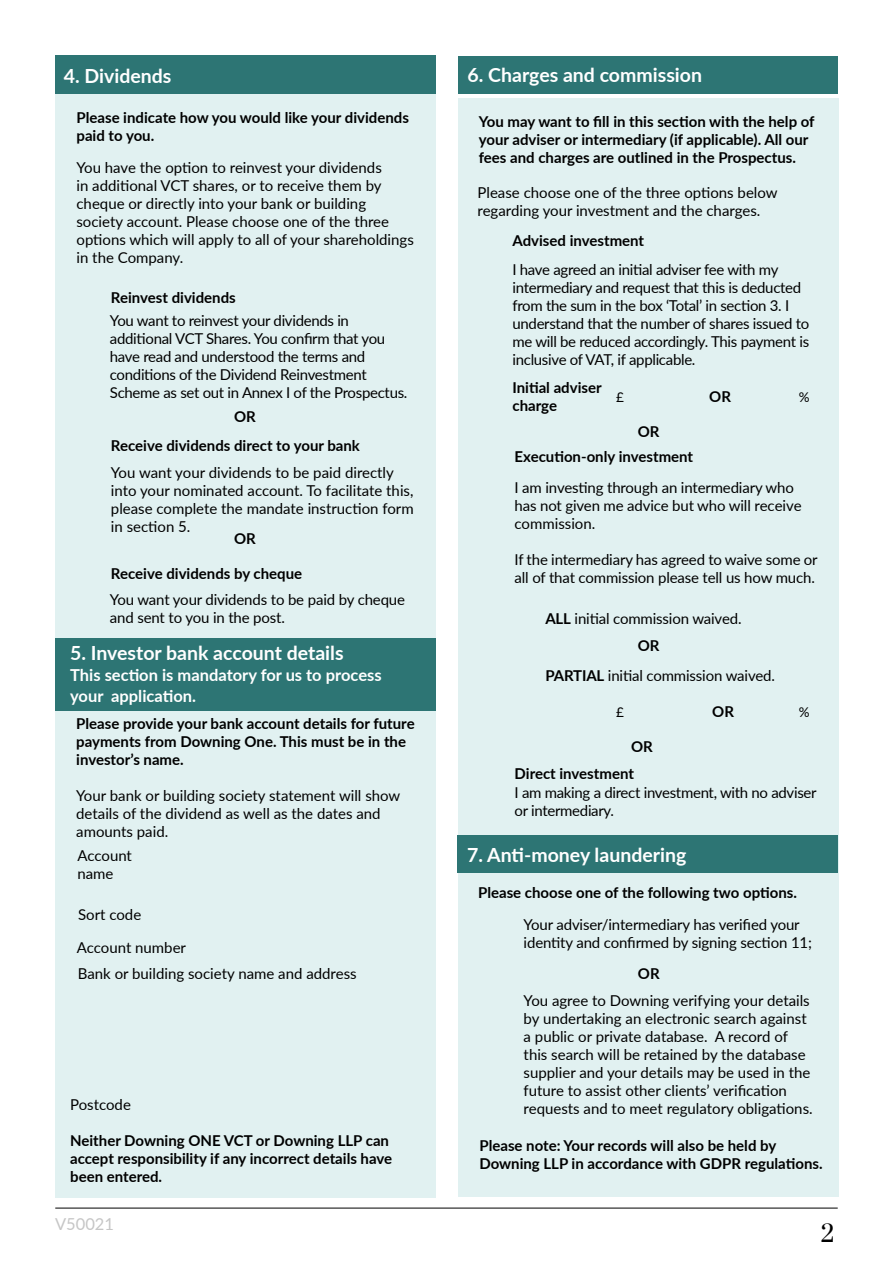
<style>
.page{position:relative;width:893px;height:1263px;background:#fff}
.page>*{position:absolute;margin:0;border:0;box-sizing:border-box;transform-origin:0 0}
.t1{font:22.5px "Prata";color:#000}
.t2{font:700 19.5px "Lato";color:#fff}
.t3{font:700 16.5px/21px "Lato";color:#fff}
.t4{font:16.5px "Lato";color:#c6c6c6}
.t5{font:15px/18px "Lato";letter-spacing:-.01em;color:#000}
.t6{font:700 15px/18px "Lato";color:#000}
.t7{font:13.5px "Lato";color:#000}
.s1{font-weight:700}
</style>
<div class="page">
<div style="left:55px;top:66px;width:381px;height:1131px;background:#e1f1f1"></div>
<div style="left:55px;top:55px;width:381px;height:39px;background:#2d7574"></div>
<div style="left:55px;top:639px;width:381px;height:72px;background:#2d7574"></div>
<div style="left:459px;top:56px;width:379px;height:38px;background:#2d7574"></div>
<div style="left:458px;top:99px;width:380px;height:1098px;background:#e1f1f1"></div>
<div style="left:457px;top:835px;width:381px;height:37px;background:#2d7574"></div>
<hr style="left:55px;top:1208px;width:783px;height:1px;background:#000">
<h2 class="t2" style="left:64px;top:61px;width:109px">4. Dividends</h2>
<p class="t6" style="left:76px;top:108px;width:334px">Please indicate how you would like your dividends paid to you.</p>
<p class="t5" style="left:76px;top:158px;width:339px">You have the option to reinvest your dividends<br>in additional VCT shares, or to receive them by cheque or directly into your bank or building society account. Please choose one of the three options which will apply to all of your shareholdings in the Company.</p>
<p class="t6" style="left:111px;top:288px;width:126px">Reinvest dividends</p>
<p class="t5" style="left:110px;top:311px;width:299px">You want to reinvest your dividends in additional VCT Shares. You confirm that you have read and understood the terms and conditions of the Dividend Reinvestment Scheme as set out in Annex I of the Prospectus.</p>
<p class="t6" style="left:111px;top:436px;width:251px">Receive dividends direct to your bank</p>
<p class="t5" style="left:111px;top:462px;width:304px">You want your dividends to be paid directly into your nominated account. To facilitate this, please complete the mandate instruction form in section 5.</p>
<p class="t6" style="left:111px;top:564px;width:193px">Receive dividends by cheque</p>
<p class="t5" style="left:110px;top:590px;width:297px">You want your dividends to be paid by cheque and sent to you in the post.</p>
<p class="t6" style="left:234px;top:407px;width:23px">OR</p>
<p class="t6" style="left:234px;top:528px;width:23px">OR</p>
<h2 class="t2" style="left:70px;top:639px;width:275px">5. Investor bank account details</h2>
<p class="t3" style="left:70px;top:664px;width:313px">This section is mandatory for us to process your application.</p>
<p class="t6" style="left:76px;top:714px;width:340px">Please provide your bank account details for future payments from Downing One. This must be in the investor’s name.</p>
<p class="t5" style="left:76px;top:786px;width:326px">Your bank or building society statement will show details of the dividend as well as the dates and amounts paid.</p>
<p class="t5" style="left:77px;top:846px;width:56px">Account name</p>
<p class="t5" style="left:77px;top:897px;width:111px;line-height:32.7px">Sort code<br>Account number</p>
<p class="t5" style="left:78px;top:963px;width:280px">Bank or building society name and address</p>
<p class="t5" style="left:70px;top:1095px;width:62px">Postcode</p>
<p class="t6" style="left:70px;top:1131px;width:324px">Neither Downing ONE VCT or Downing LLP can accept responsibility if any incorrect details have been entered.</p>
<p class="t4" style="left:55px;top:1212px;width:61px">V50021</p>
<h2 class="t2" style="left:468px;top:60px;width:236px">6. Charges and commission</h2>
<p class="t6" style="left:479px;top:112px;width:337px">You may want to fill in this section with the help of your adviser or intermediary (if applicable). All our fees and charges are outlined in the Prospectus.</p>
<p class="t5" style="left:477px;top:183px;width:302px">Please choose one of the three options below regarding your investment and the charges.</p>
<p class="t6" style="left:512px;top:231px;width:133px">Advised investment</p>
<p class="t5" style="left:512px;top:259px;width:298px">I have agreed an initial adviser fee with my intermediary and request that this is deducted from the sum in the box ‘Total’ in section 3. I understand that the number of shares issued to me will be reduced accordingly. This payment is inclusive of VAT, if applicable.</p>
<p class="t6" style="left:709px;top:387px;width:23px">OR</p>
<p class="t7" style="left:799px;top:387px;width:12px">%</p>
<p class="t6" style="left:515px;top:419px;width:180px;line-height:24.6px;text-indent:123px">OR<br>Execution-only investment</p>
<p class="t5" style="left:515px;top:477px;width:289px">I am investing through an intermediary who has not given me advice but who will receive commission.</p>
<p class="t5" style="left:515px;top:549px;width:305px">If the intermediary has agreed to waive some or all of that commission please tell us how much.</p>
<p class="t6" style="left:512px;top:378px;width:91px">Initial adviser charge</p>
<p class="t7" style="left:616px;top:387px;width:9px">£</p>
<p class="t5" style="left:545px;top:609px;width:198px"><span class="s1">ALL</span> initial commission waived.</p>
<p class="t6" style="left:638px;top:635px;width:23px">OR</p>
<p class="t5" style="left:545px;top:666px;width:231px"><span class="s1">PARTIAL</span> initial commission waived.</p>
<p class="t7" style="left:616px;top:702px;width:9px">£</p>
<p class="t6" style="left:712px;top:702px;width:23px">OR</p>
<p class="t7" style="left:799px;top:702px;width:12px">%</p>
<p class="t6" style="left:631px;top:736px;width:23px">OR</p>
<p class="t6" style="left:515px;top:763px;width:121px">Direct investment</p>
<p class="t5" style="left:515px;top:782px;width:304px">I am making a direct investment, with no adviser or intermediary.</p>
<h2 class="t2" style="left:467px;top:840px;width:221px">7. Anti-money laundering</h2>
<p class="t6" style="left:478px;top:883px;width:320px">Please choose one of the following two options.</p>
<p class="t5" style="left:524px;top:915px;width:290px">Your adviser/intermediary has verified your identity and confirmed by signing section 11;</p>
<p class="t6" style="left:638px;top:963px;width:23px">OR</p>
<p class="t5" style="left:524px;top:991px;width:291px">You agree to Downing verifying your details by undertaking an electronic search against a public or private database. A record of this search will be retained by the database supplier and your details may be used in the future to assist other clients’ verification requests and to meet regulatory obligations.</p>
<p class="t6" style="left:479px;top:1136px;width:345px">Please note: Your records will also be held by<br>Downing LLP in accordance with GDPR regulations.</p>
<h1 class="t1" style="left:821px;top:1215px;width:15px">2</h1>
</div>
